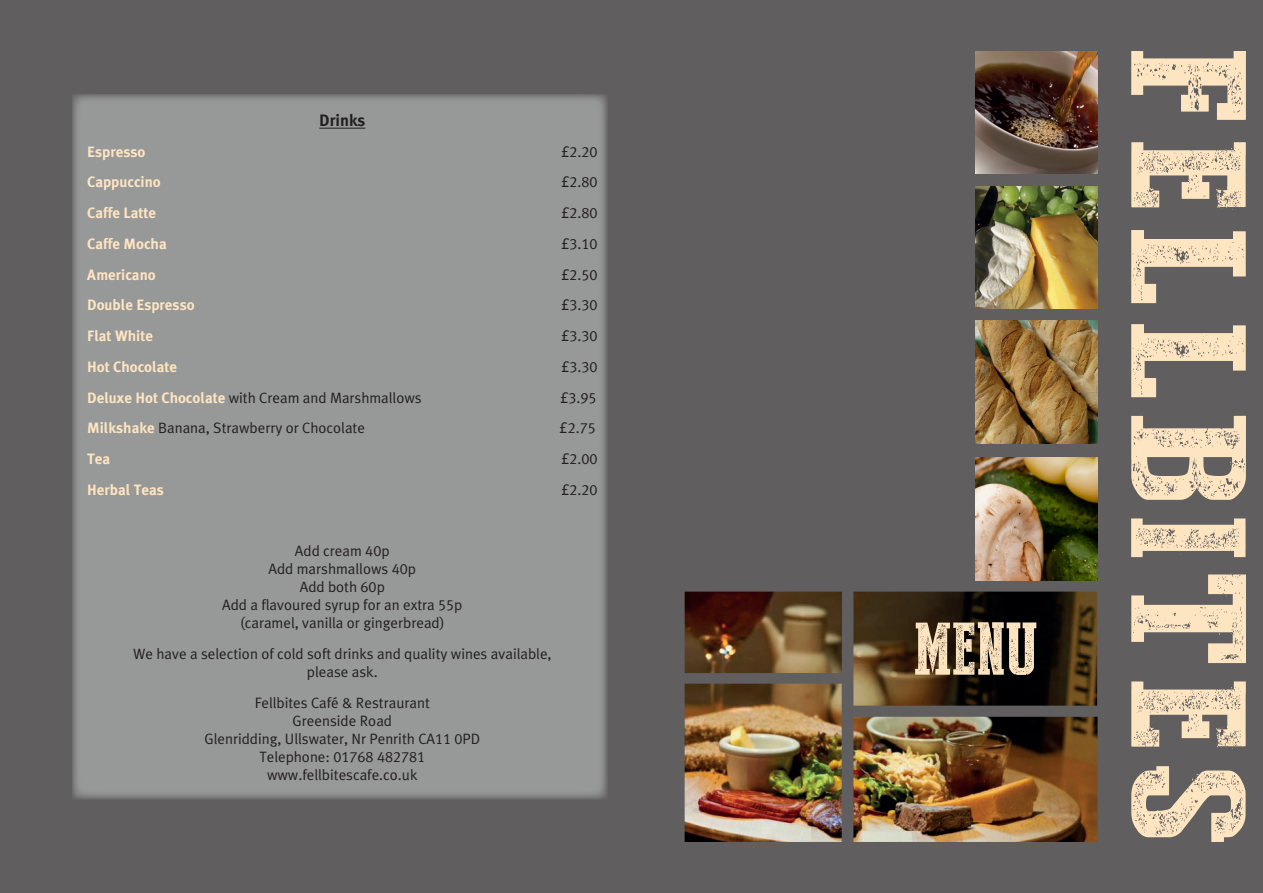
<style>
.page{position:relative;width:1263px;height:893px;background:#605e5f}
.page>*{position:absolute;margin:0;border:0;box-sizing:border-box;transform-origin:0 0}
.t1{font:74.4px "Press Style Serif";color:#fee5c1}
.t2{font:16.5px "Meta Plus Bold Roman";color:#231f20}
.t3{font:15px/18px "Meta Plus Normal";color:#231f20;text-align:center}
.t4{font:15px "Meta Plus Bold Roman";color:#fee5c1}
.s1{font-family:"Meta Plus Bold Roman";color:#fee5c1}
</style>
<div class="page">
<svg style="left:1131px;top:51px;width:115px;height:791px"></svg>
<img style="left:976px;top:51px;width:121px;height:123px">
<img style="left:976px;top:186px;width:121px;height:123px">
<img style="left:976px;top:321px;width:121px;height:123px">
<img style="left:976px;top:457px;width:121px;height:123px">
<img style="left:685px;top:592px;width:412px;height:250px">
<div style="left:72px;top:94px;width:536px;height:705px;background:#979898"></div>
<hr style="left:319px;top:128px;width:46px;height:1px;background:#231f20">
<p class="t2" style="left:319px;top:111px;width:48px">Drinks</p>
<p class="t4" style="left:87px;top:143px;width:60px">Espresso</p>
<p class="t3" style="left:561px;top:142px;width:38px">£2.20</p>
<p class="t4" style="left:87px;top:173px;width:75px">Cappuccino</p>
<p class="t3" style="left:561px;top:173px;width:38px">£2.80</p>
<p class="t4" style="left:87px;top:204px;width:70px">Caffe Latte</p>
<p class="t3" style="left:561px;top:204px;width:38px">£2.80</p>
<p class="t4" style="left:87px;top:235px;width:81px">Caffe Mocha</p>
<p class="t3" style="left:561px;top:234px;width:38px">£3.10</p>
<p class="t4" style="left:87px;top:266px;width:70px">Americano</p>
<p class="t3" style="left:561px;top:265px;width:38px">£2.50</p>
<p class="t4" style="left:87px;top:296px;width:109px">Double Espresso</p>
<p class="t3" style="left:561px;top:296px;width:38px">£3.30</p>
<p class="t4" style="left:87px;top:327px;width:67px">Flat White</p>
<p class="t3" style="left:561px;top:327px;width:38px">£3.30</p>
<p class="t4" style="left:87px;top:358px;width:91px">Hot Chocolate</p>
<p class="t3" style="left:561px;top:357px;width:38px">£3.30</p>
<p class="t3" style="left:87px;top:388px;width:336px"><span class="s1">Deluxe Hot Chocolate</span> with Cream and Marshmallows</p>
<p class="t3" style="left:560px;top:388px;width:38px">£3.95</p>
<p class="t3" style="left:87px;top:419px;width:279px"><span class="s1">Milkshake</span> Banana, Strawberry or Chocolate</p>
<p class="t3" style="left:559px;top:419px;width:38px">£2.75</p>
<p class="t4" style="left:87px;top:450px;width:25px">Tea</p>
<p class="t3" style="left:561px;top:450px;width:38px">£2.00</p>
<p class="t4" style="left:87px;top:481px;width:78px">Herbal Teas</p>
<p class="t3" style="left:561px;top:481px;width:38px">£2.20</p>
<p class="t3" style="left:222px;top:542px;width:242px">Add cream 40p<br>Add marshmallows 40p<br>Add both 60p<br>Add a flavoured syrup for an extra 55p (caramel, vanilla or gingerbread)</p>
<p class="t3" style="left:133px;top:645px;width:420px">We have a selection of cold soft drinks and quality wines available, please ask.</p>
<p class="t3" style="left:204px;top:694px;width:277px">Fellbites Café &amp; Restraurant<br>Greenside Road<br>Glenridding, Ullswater, Nr Penrith CA11 0PD<br>Telephone: 01768 482781 www.fellbitescafe.co.uk</p>
<p class="t1" style="left:914px;top:610px;width:124px">MENU</p>
</div>
